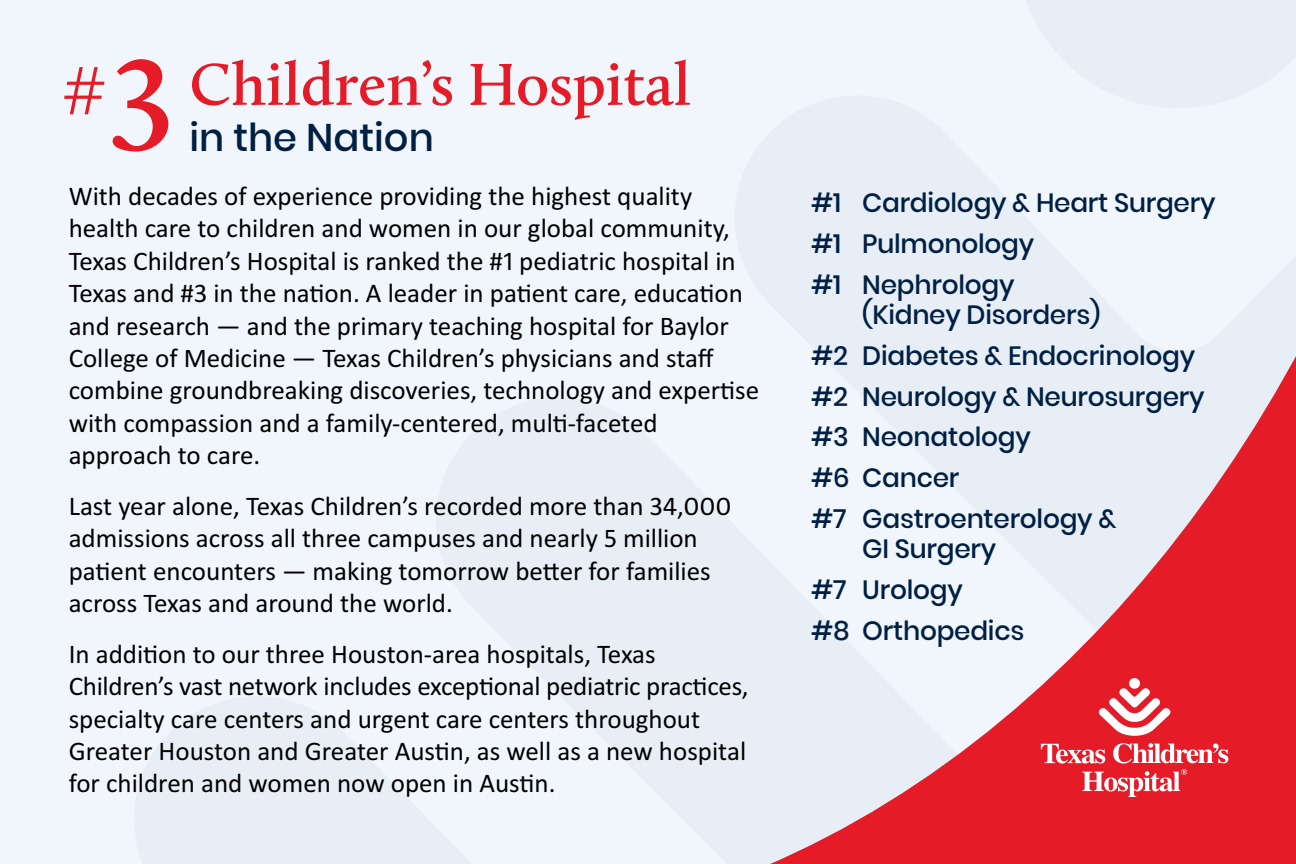
<style>
.page{position:relative;width:1296px;height:864px;background:#f1f6fc}
.page>*{position:absolute;margin:0;border:0;box-sizing:border-box;transform-origin:0 0}
.t1{font:70.8px "Calluna";color:#e51b27}
.t2{font:600 61.2px "Calluna";color:#e51b27}
.t3{font:500 38.4px "Poppins";color:#002043}
.t4{font:27px/32.4px "Calibri";color:#000}
.t5{font:500 26.4px/40.8px "Poppins";letter-spacing:-.01em;color:#002043}
.s1{font-weight:600;font-size:133.8px}
</style>
<div class="page">
<svg style="left:770px;top:356px;width:526px;height:508px"></svg>
<svg style="left:1099px;top:688px;width:71px;height:48px"></svg>
<div style="left:1129px;top:678px;width:11px;height:11px;background:#fff;border-radius:50%"></div>
<svg style="left:1041px;top:743px;width:187px;height:54px"></svg>
<h1 class="t1" style="left:62px;top:41px;width:116px">#<span class="s1">3</span></h1>
<h2 class="t2" style="left:190px;top:47px;width:503px">Children’s Hospital</h2>
<h3 class="t3" style="left:190px;top:115px;width:246px">in the Nation</h3>
<p class="t4" style="left:69px;top:178px;width:692px">With decades of experience providing the highest quality health care to children and women in our global community, Texas Children’s Hospital is ranked the #1 pediatric hospital in Texas and #3 in the nation. A leader in patient care, education and research — and the primary teaching hospital for Baylor College of Medicine — Texas Children’s physicians and staff combine groundbreaking discoveries, technology and expertise with compassion and a family-centered, multi-faceted approach to care.</p>
<p class="t4" style="left:69px;top:488px;width:664px">Last year alone, Texas Children’s recorded more than 34,000 admissions across all three campuses and nearly 5 million patient encounters — making tomorrow better for families across Texas and around the world.</p>
<p class="t4" style="left:69px;top:636px;width:682px">In addition to our three Houston-area hospitals, Texas Children’s vast network includes exceptional pediatric practices, specialty care centers and urgent care centers throughout Greater Houston and Greater Austin, as well as a new hospital for children and women now open in Austin.</p>
<p class="t5" style="left:811px;top:183px;width:406px">#1 Cardiology &amp; Heart Surgery #1 Pulmonology<br>#1 Nephrology</p>
<p class="t5" style="left:811px;top:294px;width:395px;text-indent:51px">(Kidney Disorders)<br>#2 Diabetes &amp; Endocrinology #2 Neurology &amp; Neurosurgery #3 Neonatology<br>#6 Cancer<br>#7 Gastroenterology &amp;</p>
<p class="t5" style="left:811px;top:528px;width:215px;text-indent:51px">GI Surgery #7 Urology<br>#8 Orthopedics</p>
</div>
